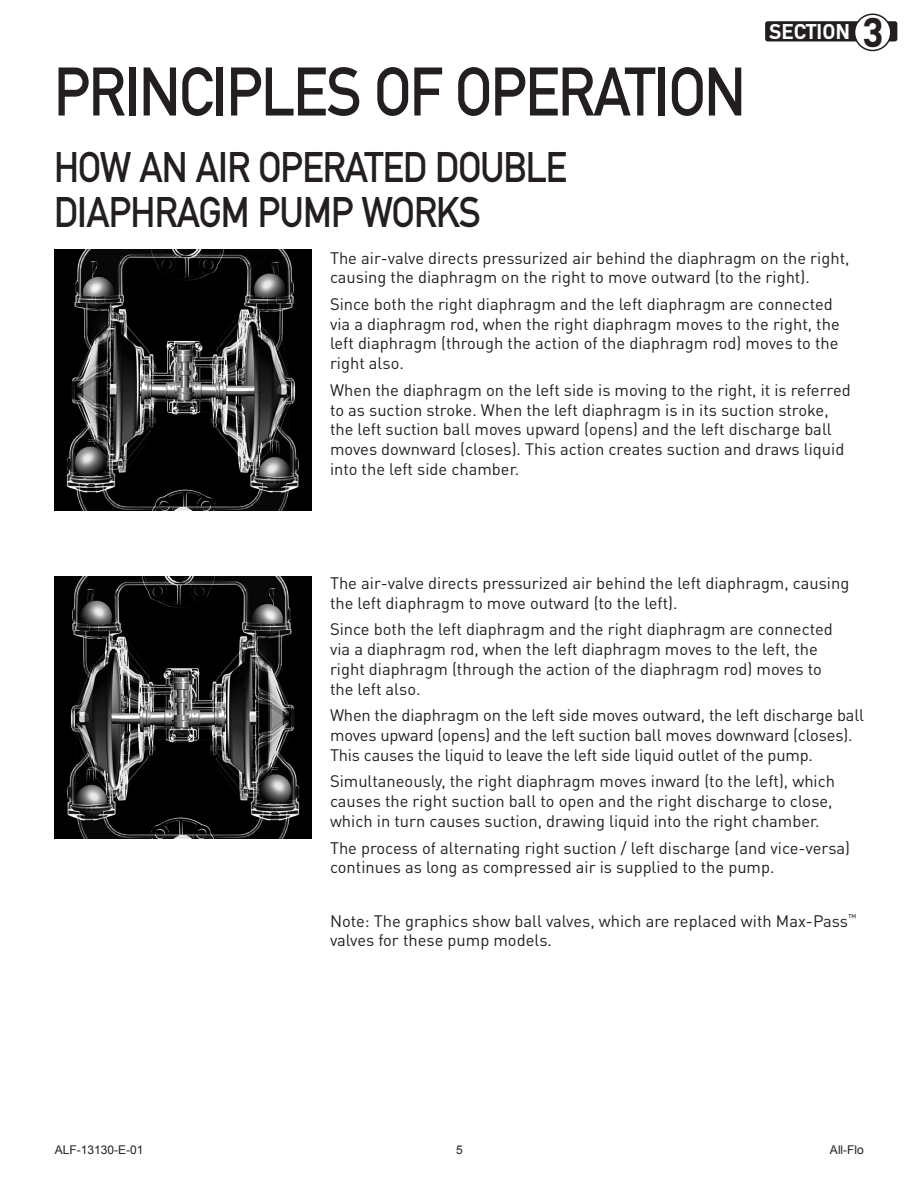
<style>
.page{position:relative;width:918px;height:1188px;background:#fff}
.page>*{position:absolute;margin:0;border:0;box-sizing:border-box;transform-origin:0 0}
.Page_Headline{font:72px "DIN Mittel EF";letter-spacing:-.02em;color:#231f20;scale:.9 1}
.Sub-Headline{font:45px/45px "DIN Mittel EF";letter-spacing:-.02em;color:#231f20;scale:.9 1}
.Body_Text{font:700 43.5px "DIN Mittel EF";color:#231f20}
.Body_Text-2{font:700 22.5px "DIN Mittel EF";color:#fff}
.Body_Text-3{font:16.5px/19.8px "DINOT";color:#231f20}
.t1{font:12px "Arial";color:#231f20}
</style>
<div class="page">
<img style="left:54px;top:577px;width:258px;height:261px">
<img style="left:54px;top:249px;width:258px;height:262px">
<div style="left:765px;top:21px;width:132px;height:20px;background:#231f20;border-radius:3px"></div>
<div style="left:855px;top:14px;width:36px;height:36px;background:#fff;border-radius:50%"></div>
<div style="left:854px;top:13px;width:38px;height:38px;border:2px solid #231f20;border-radius:50%"></div>
<p class="Page_Headline" style="left:54px;top:50px;width:770px">PRINCIPLES OF OPERATION</p>
<p class="Sub-Headline" style="left:54px;top:144px;width:572px">HOW AN AIR OPERATED DOUBLE<br>DIAPHRAGM PUMP WORKS</p>
<p class="Body_Text-2" style="left:769px;top:19px;width:82px">SECTION</p>
<p class="Body_Text" style="left:863px;top:7px;width:22px">3</p>
<p class="Body_Text-3" style="left:330px;top:247px;width:521px">The air-valve directs pressurized air behind the diaphragm on the right, causing the diaphragm on the right to move outward (to the right).</p>
<p class="Body_Text-3" style="left:330px;top:293px;width:511px">Since both the right diaphragm and the left diaphragm are connected via a diaphragm rod, when the right diaphragm moves to the right, the left diaphragm (through the action of the diaphragm rod) moves to the right also.</p>
<p class="Body_Text-3" style="left:330px;top:379px;width:522px">When the diaphragm on the left side is moving to the right, it is referred to as suction stroke. When the left diaphragm is in its suction stroke, the left suction ball moves upward (opens) and the left discharge ball moves downward (closes). This action creates suction and draws liquid into the left side chamber.</p>
<p class="Body_Text-3" style="left:330px;top:573px;width:521px">The air-valve directs pressurized air behind the left diaphragm, causing the left diaphragm to move outward (to the left).</p>
<p class="Body_Text-3" style="left:330px;top:619px;width:504px">Since both the left diaphragm and the right diaphragm are connected via a diaphragm rod, when the left diaphragm moves to the left, the right diaphragm (through the action of the diaphragm rod) moves to the left also.</p>
<p class="Body_Text-3" style="left:330px;top:705px;width:536px">When the diaphragm on the left side moves outward, the left discharge ball moves upward (opens) and the left suction ball moves downward (closes).<br>This causes the liquid to leave the left side liquid outlet of the pump.</p>
<p class="Body_Text-3" style="left:330px;top:771px;width:507px">Simultaneously, the right diaphragm moves inward (to the left), which causes the right suction ball to open and the right discharge to close, which in turn causes suction, drawing liquid into the right chamber.</p>
<p class="Body_Text-3" style="left:330px;top:837px;width:522px">The process of alternating right suction / left discharge (and vice-versa) continues as long as compressed air is supplied to the pump.</p>
<p class="Body_Text-3" style="left:330px;top:910px;width:528px">Note: The graphics show ball valves, which are replaced with Max-Pass<sup>™ </sup>valves for these pump models.</p>
<p class="t1" style="left:55px;top:1142px;width:90px">ALF-13130-E-01</p>
<p class="t1" style="left:456px;top:1142px;width:8px">5</p>
<p class="t1" style="left:830px;top:1142px;width:35px">All-Flo</p>
</div>
